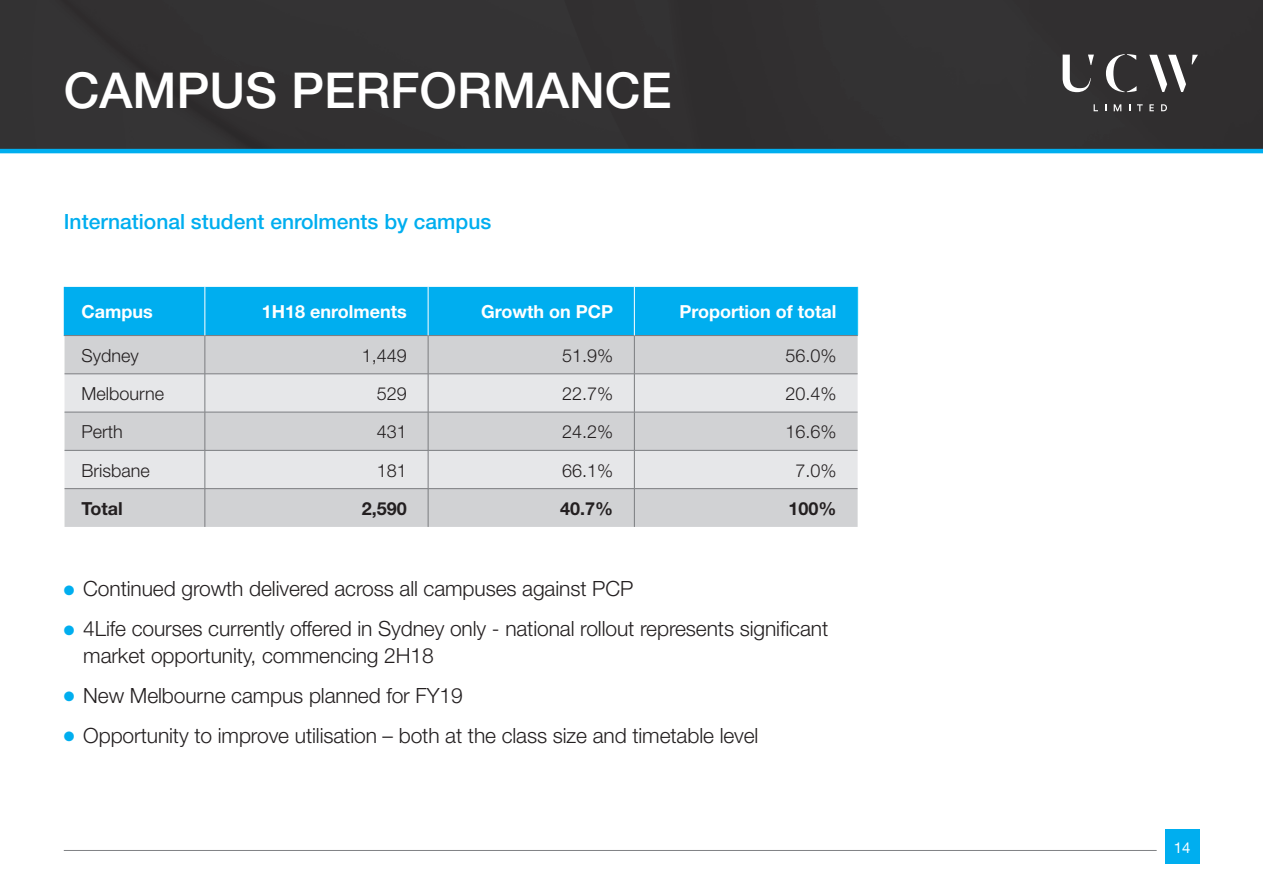
<style>
.page{position:relative;width:1263px;height:893px;background:#fff}
.page>*{position:absolute;margin:0;border:0;box-sizing:border-box;transform-origin:0 0}
.Sub_section_grey_cap{font:500 49.5px "Helvetica Neue";color:#fff}
.t1{font:300 21px/27px "Helvetica Neue";letter-spacing:-.005em;color:#231f20}
.t2{font:500 21px "Helvetica Neue";color:#00aeef}
.Bodycopy_helvetica_l{font:300 18px "Helvetica Neue";color:#231f20}
.Bodycopy_helvetica_l-2{font:700 18px "Helvetica Neue";color:#fff}
.Bodycopy_helvetica_l-3{font:700 18px "Helvetica Neue";color:#231f20}
.t3{font:15px "Helvetica Neue";color:#fff}
.s1{color:#00aeef}
</style>
<div class="page">
<div style="left:1165px;top:829px;width:34px;height:34px;background:#00aeef"></div>
<hr style="left:64px;top:850px;width:1093px;height:1px;background:#808285">
<div style="left:0;top:0;width:1263px;height:149px;background:#363536"></div>
<svg style="left:1106px;top:54px;width:30px;height:38px"></svg>
<svg style="left:1149px;top:55px;width:49px;height:37px"></svg>
<svg style="left:1062px;top:55px;width:32px;height:37px"></svg>
<svg style="left:1114px;top:104px;width:7px;height:7px"></svg>
<svg style="left:1137px;top:104px;width:6px;height:7px"></svg>
<svg style="left:1149px;top:104px;width:5px;height:7px"></svg>
<svg style="left:1161px;top:104px;width:6px;height:7px"></svg>
<hr style="left:0;top:149px;width:1263px;height:4px;background:#00aeef">
<div style="left:65px;top:287px;width:792px;height:48px;background:#00aeef"></div>
<div style="left:65px;top:336px;width:793px;height:191px;background:#d1d2d4"></div>
<svg style="left:65px;top:375px;width:793px;height:113px;background:#dedfe1"></svg>
<hr style="left:64px;top:335px;width:141px;height:1px;background:#7a7c7f">
<hr style="left:205px;top:335px;width:223px;height:1px;background:#7a7c7f">
<hr style="left:205px;top:336px;width:1px;height:38px;background:#7a7c7f">
<hr style="left:428px;top:335px;width:206px;height:1px;background:#7a7c7f">
<hr style="left:428px;top:336px;width:1px;height:38px;background:#7a7c7f">
<hr style="left:634px;top:335px;width:224px;height:1px;background:#7a7c7f">
<hr style="left:634px;top:336px;width:1px;height:38px;background:#7a7c7f">
<hr style="left:65px;top:374px;width:140px;height:1px;background:#7a7c7f">
<hr style="left:205px;top:374px;width:223px;height:1px;background:#7a7c7f">
<hr style="left:205px;top:374px;width:1px;height:38px;background:#7a7c7f">
<hr style="left:428px;top:374px;width:206px;height:1px;background:#7a7c7f">
<hr style="left:428px;top:374px;width:1px;height:38px;background:#7a7c7f">
<hr style="left:634px;top:374px;width:224px;height:1px;background:#7a7c7f">
<hr style="left:634px;top:374px;width:1px;height:38px;background:#7a7c7f">
<hr style="left:65px;top:412px;width:140px;height:1px;background:#7a7c7f">
<hr style="left:205px;top:412px;width:223px;height:1px;background:#7a7c7f">
<hr style="left:205px;top:412px;width:1px;height:38px;background:#7a7c7f">
<hr style="left:428px;top:412px;width:206px;height:1px;background:#7a7c7f">
<hr style="left:428px;top:412px;width:1px;height:38px;background:#7a7c7f">
<hr style="left:634px;top:412px;width:224px;height:1px;background:#7a7c7f">
<hr style="left:634px;top:412px;width:1px;height:38px;background:#7a7c7f">
<hr style="left:65px;top:450px;width:140px;height:1px;background:#7a7c7f">
<hr style="left:205px;top:450px;width:223px;height:1px;background:#7a7c7f">
<hr style="left:205px;top:451px;width:1px;height:37px;background:#7a7c7f">
<hr style="left:428px;top:450px;width:206px;height:1px;background:#7a7c7f">
<hr style="left:428px;top:451px;width:1px;height:37px;background:#7a7c7f">
<hr style="left:634px;top:450px;width:224px;height:1px;background:#7a7c7f">
<hr style="left:634px;top:451px;width:1px;height:37px;background:#7a7c7f">
<hr style="left:65px;top:488px;width:140px;height:1px;background:#7a7c7f">
<hr style="left:205px;top:488px;width:223px;height:1px;background:#7a7c7f">
<hr style="left:205px;top:489px;width:1px;height:38px;background:#7a7c7f">
<hr style="left:428px;top:488px;width:206px;height:1px;background:#7a7c7f">
<hr style="left:428px;top:489px;width:1px;height:38px;background:#7a7c7f">
<hr style="left:634px;top:488px;width:224px;height:1px;background:#7a7c7f">
<hr style="left:634px;top:489px;width:1px;height:38px;background:#7a7c7f">
<hr style="left:64px;top:287px;width:1px;height:48px;background:#00aeef">
<hr style="left:857px;top:287px;width:1px;height:48px;background:#15c0f2">
<hr style="left:204px;top:287px;width:1px;height:48px;background:#fff">
<hr style="left:428px;top:287px;width:1px;height:48px;background:#fff">
<hr style="left:634px;top:287px;width:1px;height:48px;background:#fff">
<p class="Sub_section_grey_cap" style="left:64px;top:61px;width:609px">CAMPUS PERFORMANCE</p>
<p class="t2" style="left:64px;top:209px;width:429px">International student enrolments by campus</p>
<p class="Bodycopy_helvetica_l-2" style="left:82px;top:301px;width:73px">Campus</p>
<p class="Bodycopy_helvetica_l-2" style="left:262px;top:301px;width:147px">1H18 enrolments</p>
<p class="Bodycopy_helvetica_l-2" style="left:481px;top:301px;width:134px">Growth on PCP</p>
<p class="Bodycopy_helvetica_l-2" style="left:679px;top:301px;width:158px">Proportion of total</p>
<p class="Bodycopy_helvetica_l" style="left:82px;top:344px;width:59px">Sydney</p>
<p class="Bodycopy_helvetica_l" style="left:362px;top:344px;width:47px">1,449</p>
<p class="Bodycopy_helvetica_l" style="left:562px;top:344px;width:53px">51.9%</p>
<p class="Bodycopy_helvetica_l" style="left:785px;top:344px;width:53px">56.0%</p>
<p class="Bodycopy_helvetica_l" style="left:82px;top:383px;width:84px">Melbourne</p>
<p class="Bodycopy_helvetica_l" style="left:377px;top:383px;width:32px">529</p>
<p class="Bodycopy_helvetica_l" style="left:562px;top:383px;width:53px">22.7%</p>
<p class="Bodycopy_helvetica_l" style="left:785px;top:383px;width:53px">20.4%</p>
<p class="Bodycopy_helvetica_l" style="left:82px;top:421px;width:43px">Perth</p>
<p class="Bodycopy_helvetica_l" style="left:377px;top:421px;width:32px">431</p>
<p class="Bodycopy_helvetica_l" style="left:562px;top:421px;width:53px">24.2%</p>
<p class="Bodycopy_helvetica_l" style="left:785px;top:421px;width:53px">16.6%</p>
<p class="Bodycopy_helvetica_l" style="left:82px;top:459px;width:70px">Brisbane</p>
<p class="Bodycopy_helvetica_l" style="left:377px;top:459px;width:32px">181</p>
<p class="Bodycopy_helvetica_l" style="left:562px;top:459px;width:53px">66.1%</p>
<p class="Bodycopy_helvetica_l" style="left:795px;top:459px;width:43px">7.0%</p>
<p class="Bodycopy_helvetica_l-3" style="left:82px;top:497px;width:43px">Total</p>
<p class="Bodycopy_helvetica_l-3" style="left:362px;top:497px;width:47px">2,590</p>
<p class="Bodycopy_helvetica_l-3" style="left:560px;top:497px;width:55px">40.7%</p>
<p class="Bodycopy_helvetica_l-3" style="left:788px;top:497px;width:50px">100%</p>
<p class="t1" style="left:64px;top:575px;width:571px"><span class="s1">●</span> Continued growth delivered across all campuses against PCP</p>
<p class="t1" style="left:83px;top:615px;width:746px;text-indent:-20px"><span class="s1">●</span> 4Life courses currently offered in Sydney only - national rollout represents significant market opportunity, commencing 2H18</p>
<p class="t1" style="left:64px;top:681px;width:400px"><span class="s1">●</span> New Melbourne campus planned for FY19</p>
<p class="t1" style="left:64px;top:721px;width:696px"><span class="s1">●</span> Opportunity to improve utilisation – both at the class size and timetable level</p>
<p class="t3" style="left:1174px;top:837px;width:18px">14</p>
</div>
